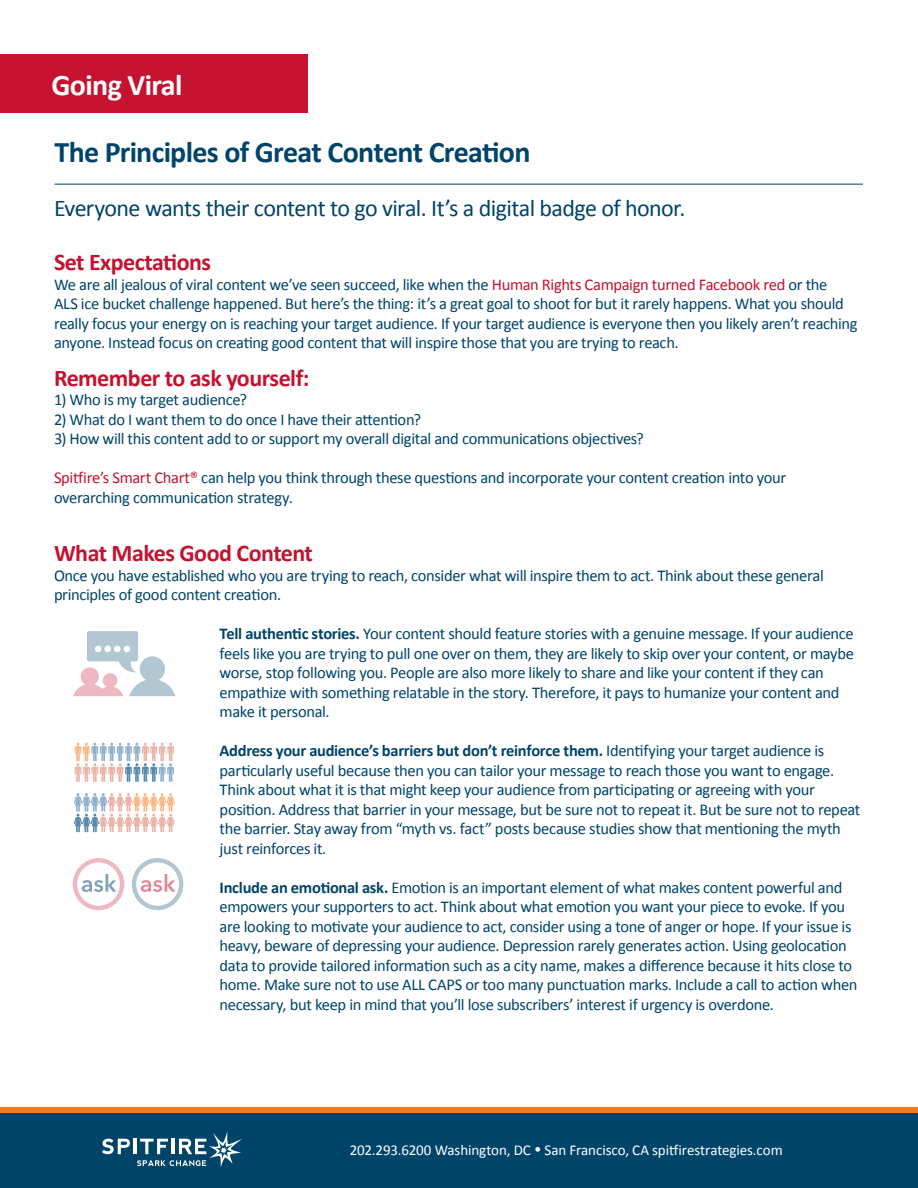
<style>
.page{position:relative;width:918px;height:1188px;background:#fff}
.page>*{position:absolute;margin:0;border:0;box-sizing:border-box;transform-origin:0 0}
.t1{font:700 30px "Calibri";letter-spacing:-.025em;color:#00446a}
.t2{font:700 30px "Calibri";letter-spacing:-.02em;color:#fff}
.t3{font:24px "Calibri";letter-spacing:-.03em;color:#00446a}
.t4{font:700 24px "Calibri";letter-spacing:-.02em;color:#c41230}
.t5{font:16.5px/19.5px "Calibri";letter-spacing:-.02em;color:#00446a}
.t6{font:15px "Calibri";letter-spacing:-.01em;color:#fff}
.s1{color:#c41230}
.s2{font-weight:700}
</style>
<div class="page">
<div style="left:0;top:54px;width:308px;height:58px;background:#c41230"></div>
<div style="left:0;top:1111px;width:918px;height:77px;background:#00446a"></div>
<div style="left:0;top:1107px;width:918px;height:6px;background:#f47b20"></div>
<hr style="left:54px;top:184px;width:809px;height:1px;background:#00446a">
<svg style="left:75px;top:743px;width:99px;height:39px"></svg>
<svg style="left:74px;top:793px;width:101px;height:39px"></svg>
<svg style="left:73px;top:858px;width:51px;height:52px"></svg>
<svg style="left:132px;top:858px;width:51px;height:52px"></svg>
<svg style="left:73px;top:631px;width:103px;height:65px"></svg>
<svg style="left:102px;top:1139px;width:28px;height:15px"></svg>
<hr style="left:133px;top:1139px;width:4px;height:15px;background:#fff">
<svg style="left:137px;top:1131px;width:105px;height:36px"></svg>
<h1 class="t2" style="left:51px;top:66px;width:133px">Going Viral</h1>
<h1 class="t1" style="left:54px;top:133px;width:478px">The Principles of Great Content Creation</h1>
<h2 class="t3" style="left:54px;top:193px;width:633px">Everyone wants their content to go viral. It’s a digital badge of honor.</h2>
<h2 class="t4" style="left:54px;top:247px;width:159px">Set Expectations</h2>
<p class="t5" style="left:54px;top:274px;width:805px">We are all jealous of viral content we’ve seen succeed, like when the <span class="s1">Human Rights Campaign turned Facebook red</span> or the<br>ALS ice bucket challenge happened. But here’s the thing: it’s a great goal to shoot for but it rarely happens. What you should really focus your energy on is reaching your target audience. If your target audience is everyone then you likely aren’t reaching anyone. Instead focus on creating good content that will inspire those that you are trying to reach.</p>
<h2 class="t4" style="left:54px;top:363px;width:257px">Remember to ask yourself:</h2>
<p class="t5" style="left:54px;top:389px;width:195px">1) Who is my target audience?</p>
<p class="t5" style="left:54px;top:408px;width:369px">2) What do I want them to do once I have their attention?</p>
<p class="t5" style="left:54px;top:428px;width:591px">3) How will this content add to or support my overall digital and communications objectives?</p>
<p class="t5" style="left:54px;top:467px;width:734px"><span class="s1">Spitfire’s Smart Chart®</span> can help you think through these questions and incorporate your content creation into your overarching communication strategy.</p>
<h2 class="t4" style="left:54px;top:538px;width:260px">What Makes Good Content</h2>
<p class="t5" style="left:54px;top:564px;width:771px">Once you have established who you are trying to reach, consider what will inspire them to act. Think about these general principles of good content creation.</p>
<p class="t5" style="left:220px;top:623px;width:636px"><span class="s2">Tell authentic stories.</span> Your content should feature stories with a genuine message. If your audience feels like you are trying to pull one over on them, they are likely to skip over your content, or maybe worse, stop following you. People are also more likely to share and like your content if they can empathize with something relatable in the story. Therefore, it pays to humanize your content and make it personal.</p>
<p class="t5" style="left:220px;top:740px;width:642px"><span class="s2">Address your audience’s barriers but don’t reinforce them.</span> Identifying your target audience is particularly useful because then you can tailor your message to reach those you want to engage.<br>Think about what it is that might keep your audience from participating or agreeing with your position. Address that barrier in your message, but be sure not to repeat it. But be sure not to repeat the barrier. Stay away from “myth vs. fact” posts because studies show that mentioning the myth just reinforces it.</p>
<p class="t5" style="left:220px;top:877px;width:639px"><span class="s2">Include an emotional ask.</span> Emotion is an important element of what makes content powerful and empowers your supporters to act. Think about what emotion you want your piece to evoke. If you are looking to motivate your audience to act, consider using a tone of anger or hope. If your issue is heavy, beware of depressing your audience. Depression rarely generates action. Using geolocation data to provide tailored information such as a city name, makes a difference because it hits close to home. Make sure not to use ALL CAPS or too many punctuation marks. Include a call to action when necessary, but keep in mind that you’ll lose subscribers’ interest if urgency is overdone.</p>
<p class="t6" style="left:350px;top:1141px;width:434px">202.293.6200 Washington, DC • San Francisco, CA spitfirestrategies.com</p>
</div>
